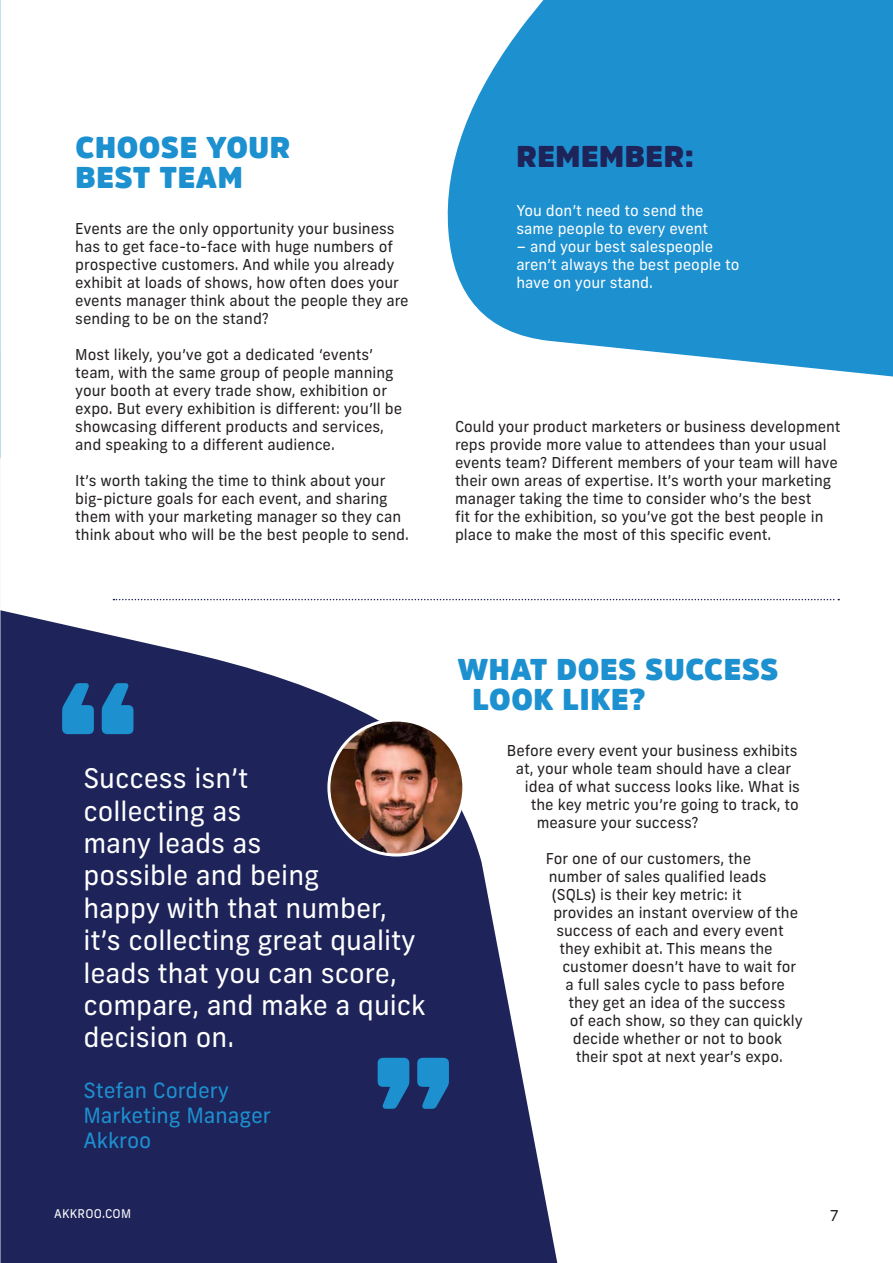
<style>
.page{position:relative;width:893px;height:1263px;background:#fff}
.page>*{position:absolute;margin:0;border:0;box-sizing:border-box;transform-origin:0 0}
.t1{font:900 165px "Amsi Pro";color:#1d90d0}
.t2{font:900 30px/30px "Amsi Pro";letter-spacing:.02em;color:#1d90d0}
.t3{font:900 30px "Amsi Pro";letter-spacing:.02em;color:#1e245a}
.t4{font:27px/32.4px "Frank New";color:#fff}
.t5{font:21px "Frank New";color:#1d90d0}
.t6{font:15px/18px "Frank New";color:#231f20}
.t7{font:15px/18px "Frank New";color:#fff}
.t8{font:12px "Frank New";letter-spacing:.02em;color:#fff}
</style>
<div class="page">
<svg style="left:1px;top:610px;width:557px;height:653px;fill:#1e245a"></svg>
<svg style="left:447px;top:0;width:446px;height:377px;background:#379dd5"></svg>
<svg style="left:0;top:0;width:1px;height:1263px"></svg>
<img style="left:329px;top:720px;width:135px;height:135px;border-radius:67px">
<div style="left:327px;top:719px;width:138px;height:137px;border:3px solid #fff;border-radius:50%"></div>
<svg style="left:113px;top:599px;width:726px;height:1px"></svg>
<p class="t2" style="left:75px;top:132px;width:216px">CHOOSE YOUR<br>BEST TEAM</p>
<p class="t6" style="left:75px;top:219px;width:335px">Events are the only opportunity your business has to get face-to-face with huge numbers of prospective customers. And while you already exhibit at loads of shows, how often does your events manager think about the people they are sending to be on the stand?</p>
<p class="t6" style="left:75px;top:345px;width:328px">Most likely, you’ve got a dedicated ‘events’ team, with the same group of people manning your booth at every trade show, exhibition or expo. But every exhibition is different: you’ll be showcasing different products and services, and speaking to a different audience.</p>
<p class="t6" style="left:75px;top:471px;width:335px">It’s worth taking the time to think about your big-picture goals for each event, and sharing them with your marketing manager so they can think about who will be the best people to send.</p>
<p class="t1" style="left:55px;top:628px;width:87px">‘‘</p>
<p class="t3" style="left:517px;top:136px;width:179px">REMEMBER:</p>
<p class="t7" style="left:516px;top:201px;width:193px">You don’t need to send the same people to every event</p>
<p class="t7" style="left:516px;top:237px;width:225px">– and your best salespeople aren’t always the best people to have on your stand.</p>
<p class="t6" style="left:455px;top:417px;width:387px">Could your product marketers or business development reps provide more value to attendees than your usual events team? Different members of your team will have their own areas of expertise. It’s worth your marketing manager taking the time to consider who’s the best<br>fit for the exhibition, so you’ve got the best people in place to make the most of this specific event.</p>
<p class="t2" style="left:472px;top:654px;width:308px;text-indent:-15px">WHAT DOES SUCCESS<br>LOOK LIKE?</p>
<p class="t4" style="left:83px;top:762px;width:344px">Success isn’t<br>collecting as<br>many leads as<br>possible and being<br>happy with that number, it’s collecting great quality leads that you can score, compare, and make a quick decision on.</p>
<p class="t5" style="left:83px;top:1077px;width:147px">Stefan Cordery</p>
<p class="t5" style="left:83px;top:1102px;width:189px">Marketing Manager</p>
<p class="t5" style="left:83px;top:1127px;width:70px">Akkroo</p>
<p class="t1" style="left:456px;top:1163px;width:87px;rotate:-180deg">‘‘</p>
<p class="t6" style="left:507px;top:741px;width:292px">Before every event your business exhibits</p>
<p class="t6" style="left:516px;top:759px;width:277px">at, your whole team should have a clear</p>
<p class="t6" style="left:525px;top:777px;width:277px">idea of what success looks like. What is</p>
<p class="t6" style="left:531px;top:795px;width:269px">the key metric you’re going to track, to</p>
<p class="t6" style="left:537px;top:813px;width:163px">measure your success?</p>
<p class="t6" style="left:546px;top:849px;width:207px">For one of our customers, the</p>
<p class="t6" style="left:549px;top:867px;width:219px">number of sales qualified leads</p>
<p class="t6" style="left:552px;top:885px;width:191px">(SQLs) is their key metric: it</p>
<p class="t6" style="left:553px;top:903px;width:246px">provides an instant overview of the</p>
<p class="t6" style="left:556px;top:921px;width:229px">success of each and every event</p>
<p class="t6" style="left:559px;top:939px;width:215px">they exhibit at. This means the</p>
<p class="t6" style="left:562px;top:957px;width:236px">customer doesn’t have to wait for</p>
<p class="t6" style="left:565px;top:975px;width:221px">a full sales cycle to pass before</p>
<p class="t6" style="left:568px;top:993px;width:219px">they get an idea of the success</p>
<p class="t6" style="left:570px;top:1011px;width:234px">of each show, so they can quickly</p>
<p class="t6" style="left:573px;top:1029px;width:211px">decide whether or not to book</p>
<p class="t6" style="left:576px;top:1047px;width:209px">their spot at next year’s expo.</p>
<p class="t8" style="left:54px;top:1206px;width:79px">AKKROO.COM</p>
<p class="t6" style="left:830px;top:1206px;width:11px">7</p>
</div>
